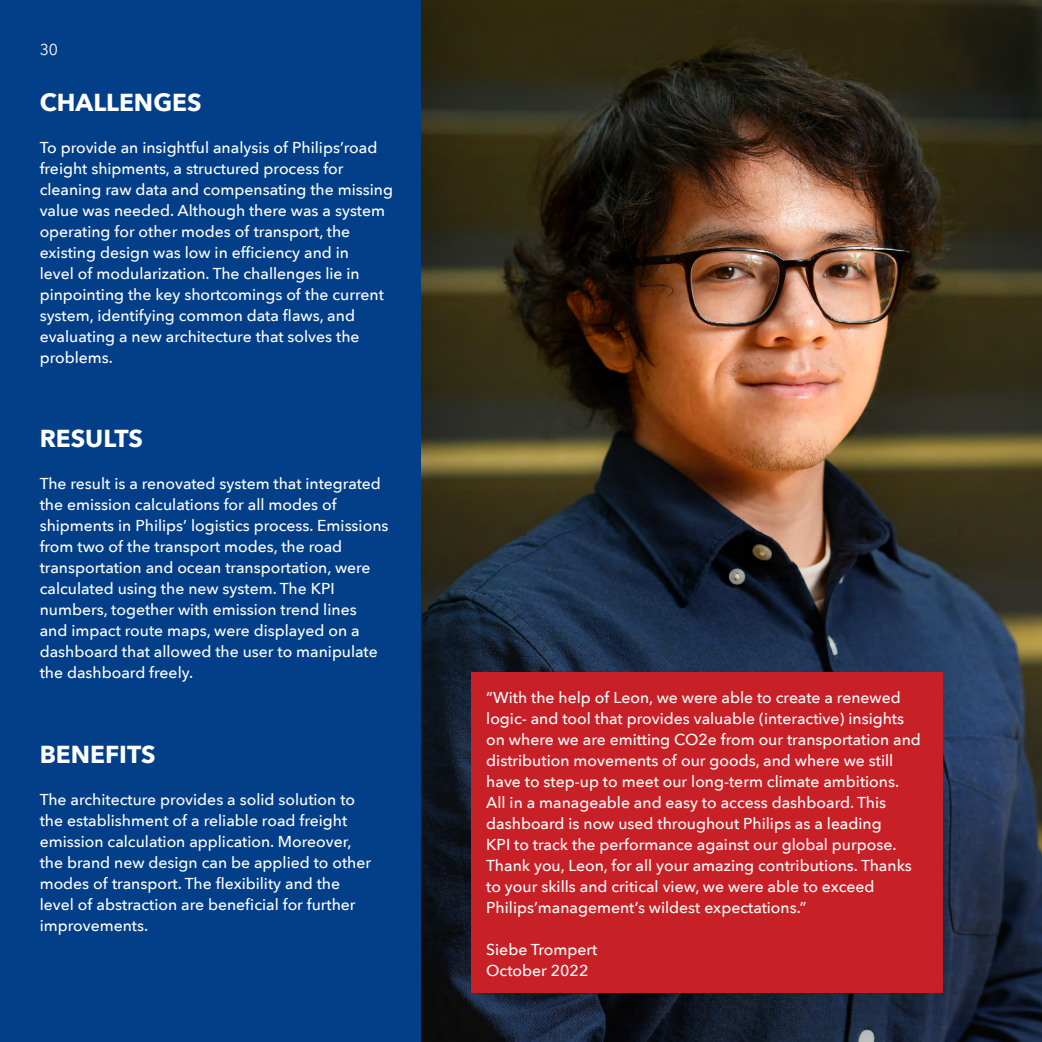
<style>
.page{position:relative;width:1042px;height:1042px;background:#fff}
.page>*{position:absolute;margin:0;border:0;box-sizing:border-box;transform-origin:0 0}
.t1{font:700 24.5px "Avenir Next";color:#fff}
.t2{font:500 15.75px/21px "Avenir Next";color:#fff}
.t3{font:15.75px "Avenir Next";color:#fff}
</style>
<div class="page">
<div style="left:0;top:0;width:422px;height:1042px;background:#023f88"></div>
<img style="left:422px;top:0;width:620px;height:1042px">
<div style="left:471px;top:672px;width:472px;height:320px;background:#c72127"></div>
<p class="t3" style="left:40px;top:37px;width:20px">30</p>
<h1 class="t1" style="left:40px;top:82px;width:163px">CHALLENGES</h1>
<p class="t2" style="left:40px;top:137px;width:355px">To provide an insightful analysis of Philips’road freight shipments, a structured process for cleaning raw data and compensating the missing value was needed. Although there was a system operating for other modes of transport, the existing design was low in efficiency and in<br>level of modularization. The challenges lie in pinpointing the key shortcomings of the current system, identifying common data flaws, and evaluating a new architecture that solves the problems.</p>
<h1 class="t1" style="left:40px;top:418px;width:105px">RESULTS</h1>
<p class="t2" style="left:40px;top:473px;width:350px">The result is a renovated system that integrated the emission calculations for all modes of shipments in Philips’ logistics process. Emissions from two of the transport modes, the road transportation and ocean transportation, were calculated using the new system. The KPI numbers, together with emission trend lines<br>and impact route maps, were displayed on a dashboard that allowed the user to manipulate the dashboard freely.</p>
<h1 class="t1" style="left:40px;top:733px;width:118px">BENEFITS</h1>
<p class="t2" style="left:40px;top:788px;width:333px">The architecture provides a solid solution to the establishment of a reliable road freight emission calculation application. Moreover, the brand new design can be applied to other modes of transport. The flexibility and the level of abstraction are beneficial for further improvements.</p>
<p class="t2" style="left:486px;top:686px;width:436px">“With the help of Leon, we were able to create a renewed logic- and tool that provides valuable (interactive) insights on where we are emitting CO2e from our transportation and distribution movements of our goods, and where we still have to step-up to meet our long-term climate ambitions.<br>All in a manageable and easy to access dashboard. This dashboard is now used throughout Philips as a leading<br>KPI to track the performance against our global purpose.<br>Thank you, Leon, for all your amazing contributions. Thanks to your skills and critical view, we were able to exceed Philips’management’s wildest expectations.”</p>
<p class="t2" style="left:486px;top:938px;width:112px">Siebe Trompert<br>October 2022</p>
</div>
